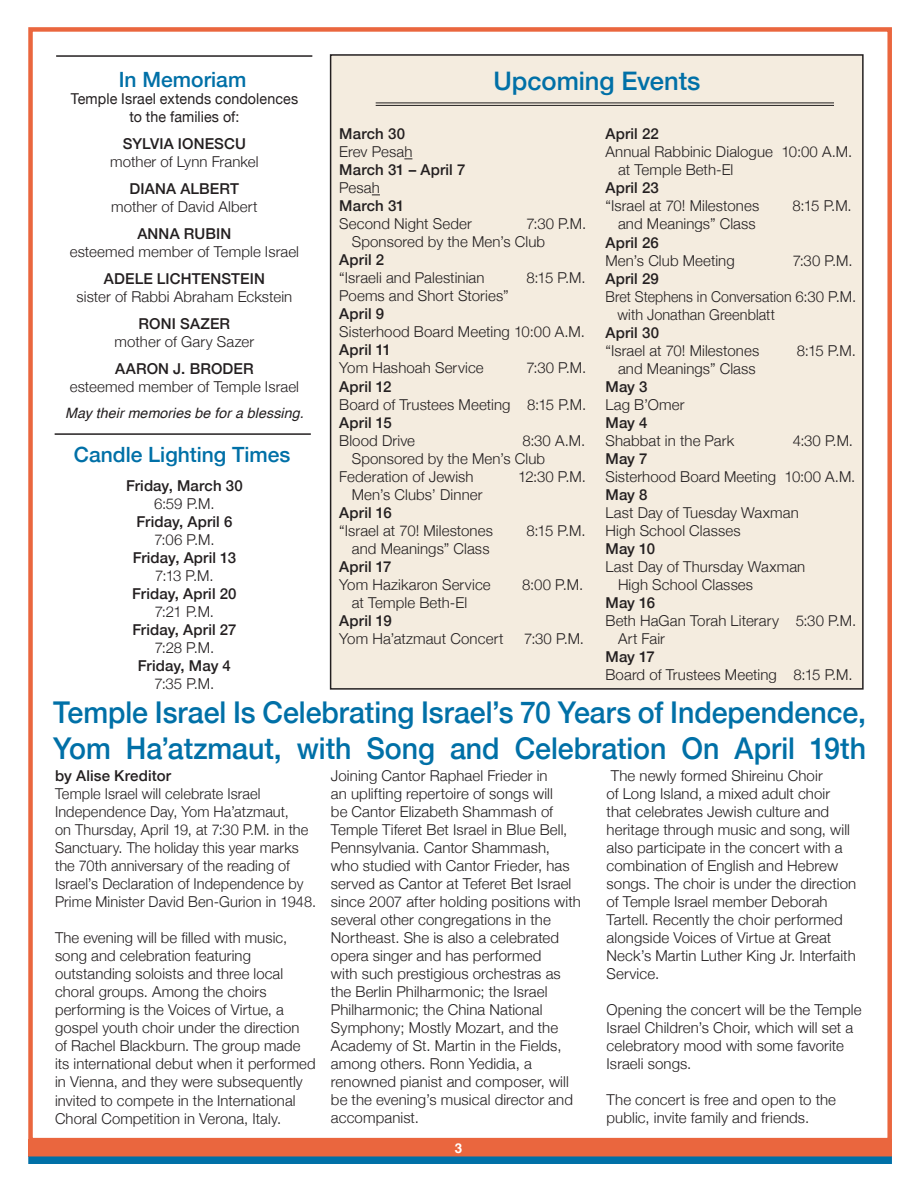
<style>
.page{position:relative;width:918px;height:1188px;background:#fff}
.page>*{position:absolute;margin:0;border:0;box-sizing:border-box;transform-origin:0 0}
.t1{font:500 30px/36px "Helvetica Neue";color:#0070a7;scale:.95 1}
.t2{font:500 25.5px "Helvetica Neue";color:#0070a7}
.t3{font:500 21px "Helvetica Neue";color:#0070a7}
.t4{font:300 15px/18px "Helvetica Neue";letter-spacing:.005em;color:#231f20}
.t5{font:500 15px "Helvetica Neue";letter-spacing:.01em;color:#231f20}
.t6{font:15px "Helvetica Neue";letter-spacing:.005em;color:#231f20;scale:.95 1}
.t7{font:300 15px "Helvetica Neue";letter-spacing:.005em;color:#231f20;scale:.94 1}
.t8{font:300 15px "Helvetica Neue";letter-spacing:.005em;color:#231f20;scale:.96 1}
.t9{font:italic 14.25px "Helvetica";letter-spacing:.005em;color:#231f20}
.Copy{font:700 13.5px "Helvetica";color:#fff}
</style>
<div class="page">
<div style="left:28px;top:1138px;width:863px;height:18px;background:#ea663e"></div>
<div style="left:330px;top:55px;width:532px;height:633px;background:#f4ecdf"></div>
<div style="left:330px;top:54px;width:533px;height:635px;border:2px solid #231f20"></div>
<div style="left:28px;top:27px;width:863px;height:1115px;border:4px solid #ea663e"></div>
<div style="left:28px;top:1156px;width:863px;height:7px;background:#0070a7"></div>
<hr style="left:56px;top:55px;width:256px;height:2px;background:#231f20">
<hr style="left:55px;top:433px;width:256px;height:2px;background:#231f20">
<hr style="left:375px;top:103px;width:458px;height:1px;background:#231f20">
<hr style="left:375px;top:105px;width:458px;height:1px;background:#231f20">
<p class="t2" style="left:493px;top:60px;width:208px">Upcoming Events</p>
<p class="t3" style="left:119px;top:63px;width:129px">In Memoriam</p>
<p class="t6" style="left:71px;top:88px;width:241px">Temple Israel extends condolences</p>
<p class="t6" style="left:129px;top:106px;width:117px">to the families of:</p>
<p class="t5" style="left:123px;top:132px;width:124px">SYLVIA IONESCU</p>
<p class="t4" style="left:110px;top:152px;width:150px">mother of Lynn Frankel</p>
<p class="t5" style="left:130px;top:177px;width:111px">DIANA ALBERT</p>
<p class="t4" style="left:111px;top:197px;width:148px">mother of David Albert</p>
<p class="t5" style="left:137px;top:222px;width:95px">ANNA RUBIN</p>
<p class="t4" style="left:70px;top:242px;width:231px">esteemed member of Temple Israel</p>
<p class="t5" style="left:104px;top:267px;width:162px">ADELE LICHTENSTEIN</p>
<p class="t4" style="left:76px;top:287px;width:217px">sister of Rabbi Abraham Eckstein</p>
<p class="t5" style="left:139px;top:312px;width:93px">RONI SAZER</p>
<p class="t4" style="left:115px;top:332px;width:141px">mother of Gary Sazer</p>
<p class="t5" style="left:115px;top:357px;width:140px">AARON J. BRODER</p>
<p class="t4" style="left:70px;top:377px;width:231px">esteemed member of Temple Israel</p>
<p class="t9" style="left:65px;top:402px;width:240px">May their memories be for a blessing.</p>
<p class="t5" style="left:339px;top:122px;width:67px">March 30</p>
<p class="t4" style="left:339px;top:142px;width:75px">Erev Pesah</p>
<p class="t5" style="left:339px;top:158px;width:128px">March 31 – April 7</p>
<p class="t4" style="left:339px;top:178px;width:42px">Pesah</p>
<p class="t5" style="left:339px;top:194px;width:67px">March 31</p>
<p class="t4" style="left:339px;top:214px;width:134px">Second Night Seder</p>
<p class="t4" style="left:526px;top:214px;width:61px">7:30 P.M.</p>
<p class="t4" style="left:351px;top:232px;width:195px">Sponsored by the Men’s Club</p>
<p class="t5" style="left:339px;top:248px;width:46px">April 2</p>
<p class="t4" style="left:339px;top:268px;width:147px">“Israeli and Palestinian</p>
<p class="t4" style="left:526px;top:268px;width:61px">8:15 P.M.</p>
<p class="t4" style="left:339px;top:286px;width:171px">Poems and Short Stories”</p>
<p class="t5" style="left:339px;top:302px;width:46px">April 9</p>
<p class="t4" style="left:339px;top:322px;width:247px">Sisterhood Board Meeting 10:00 A.M.</p>
<p class="t5" style="left:339px;top:338px;width:54px">April 11</p>
<p class="t4" style="left:339px;top:358px;width:146px">Yom Hashoah Service</p>
<p class="t4" style="left:526px;top:358px;width:61px">7:30 P.M.</p>
<p class="t5" style="left:339px;top:374px;width:54px">April 12</p>
<p class="t4" style="left:339px;top:394px;width:248px">Board of Trustees Meeting 8:15 P.M.</p>
<p class="t5" style="left:339px;top:410px;width:54px">April 15</p>
<p class="t4" style="left:339px;top:430px;width:77px">Blood Drive</p>
<p class="t4" style="left:522px;top:430px;width:64px">8:30 A.M.</p>
<p class="t4" style="left:351px;top:448px;width:195px">Sponsored by the Men’s Club</p>
<p class="t4" style="left:339px;top:466px;width:136px">Federation of Jewish</p>
<p class="t4" style="left:518px;top:466px;width:69px">12:30 P.M.</p>
<p class="t4" style="left:351px;top:484px;width:132px">Men’s Clubs’ Dinner</p>
<p class="t5" style="left:339px;top:500px;width:54px">April 16</p>
<p class="t4" style="left:339px;top:520px;width:155px">“Israel at 70! Milestones</p>
<p class="t4" style="left:526px;top:520px;width:61px">8:15 P.M.</p>
<p class="t4" style="left:351px;top:538px;width:139px">and Meanings” Class</p>
<p class="t5" style="left:339px;top:554px;width:54px">April 17</p>
<p class="t4" style="left:339px;top:574px;width:153px">Yom Hazikaron Service</p>
<p class="t4" style="left:522px;top:574px;width:62px">8:00 P.M.</p>
<p class="t4" style="left:351px;top:592px;width:117px">at Temple Beth-El</p>
<p class="t5" style="left:339px;top:608px;width:54px">April 19</p>
<p class="t4" style="left:339px;top:628px;width:166px">Yom Ha’atzmaut Concert</p>
<p class="t4" style="left:524px;top:628px;width:61px">7:30 P.M.</p>
<p class="t5" style="left:605px;top:122px;width:55px">April 22</p>
<p class="t4" style="left:605px;top:142px;width:248px">Annual Rabbinic Dialogue 10:00 A.M.</p>
<p class="t4" style="left:617px;top:160px;width:117px">at Temple Beth-El</p>
<p class="t5" style="left:605px;top:176px;width:55px">April 23</p>
<p class="t4" style="left:605px;top:196px;width:155px">“Israel at 70! Milestones</p>
<p class="t4" style="left:792px;top:196px;width:61px">8:15 P.M.</p>
<p class="t4" style="left:617px;top:214px;width:139px">and Meanings” Class</p>
<p class="t5" style="left:605px;top:230px;width:55px">April 26</p>
<p class="t4" style="left:605px;top:250px;width:131px">Men’s Club Meeting</p>
<p class="t4" style="left:792px;top:250px;width:61px">7:30 P.M.</p>
<p class="t5" style="left:605px;top:266px;width:55px">April 29</p>
<p class="t7" style="left:605px;top:284px;width:268px">Bret Stephens in Conversation 6:30 P.M.</p>
<p class="t8" style="left:617px;top:302px;width:166px">with Jonathan Greenblatt</p>
<p class="t5" style="left:605px;top:320px;width:55px">April 30</p>
<p class="t4" style="left:605px;top:340px;width:155px">“Israel at 70! Milestones</p>
<p class="t4" style="left:796px;top:340px;width:61px">8:15 P.M.</p>
<p class="t4" style="left:617px;top:358px;width:139px">and Meanings” Class</p>
<p class="t5" style="left:605px;top:374px;width:44px">May 3</p>
<p class="t4" style="left:605px;top:394px;width:80px">Lag B’Omer</p>
<p class="t5" style="left:605px;top:410px;width:44px">May 4</p>
<p class="t4" style="left:605px;top:430px;width:130px">Shabbat in the Park</p>
<p class="t4" style="left:792px;top:430px;width:62px">4:30 P.M.</p>
<p class="t5" style="left:605px;top:446px;width:44px">May 7</p>
<p class="t4" style="left:605px;top:466px;width:251px">Sisterhood Board Meeting 10:00 A.M.</p>
<p class="t5" style="left:605px;top:482px;width:44px">May 8</p>
<p class="t4" style="left:605px;top:502px;width:195px">Last Day of Tuesday Waxman</p>
<p class="t4" style="left:605px;top:520px;width:137px">High School Classes</p>
<p class="t5" style="left:605px;top:536px;width:51px">May 10</p>
<p class="t4" style="left:605px;top:556px;width:201px">Last Day of Thursday Waxman</p>
<p class="t4" style="left:617px;top:574px;width:137px">High School Classes</p>
<p class="t5" style="left:605px;top:590px;width:51px">May 16</p>
<p class="t4" style="left:605px;top:610px;width:252px">Beth HaGan Torah Literary 5:30 P.M.</p>
<p class="t4" style="left:617px;top:628px;width:48px">Art Fair</p>
<p class="t5" style="left:605px;top:644px;width:51px">May 17</p>
<p class="t4" style="left:605px;top:664px;width:248px">Board of Trustees Meeting 8:15 P.M.</p>
<p class="t3" style="left:74px;top:437px;width:218px">Candle Lighting Times</p>
<p class="t5" style="left:126px;top:473px;width:118px">Friday, March 30</p>
<p class="t4" style="left:154px;top:493px;width:62px">6:59 P.M.</p>
<p class="t5" style="left:136px;top:509px;width:97px">Friday, April 6</p>
<p class="t4" style="left:154px;top:529px;width:62px">7:06 P.M.</p>
<p class="t5" style="left:133px;top:545px;width:105px">Friday, April 13</p>
<p class="t4" style="left:155px;top:565px;width:60px">7:13 P.M.</p>
<p class="t5" style="left:132px;top:581px;width:106px">Friday, April 20</p>
<p class="t4" style="left:155px;top:601px;width:61px">7:21 P.M.</p>
<p class="t5" style="left:132px;top:617px;width:106px">Friday, April 27</p>
<p class="t4" style="left:155px;top:637px;width:61px">7:28 P.M.</p>
<p class="t5" style="left:138px;top:653px;width:94px">Friday, May 4</p>
<p class="t4" style="left:154px;top:673px;width:61px">7:35 P.M.</p>
<p class="t1" style="left:53px;top:691px;width:856px">Temple Israel Is Celebrating Israel’s 70 Years of Independence,<br>Yom Ha’atzmaut, with Song and Celebration On April 19th</p>
<p class="t5" style="left:55px;top:763px;width:117px">by Alise Kreditor</p>
<p class="t4" style="left:55px;top:783px;width:262px">Temple Israel will celebrate Israel Independence Day, Yom Ha’atzmaut,<br>on Thursday, April 19, at 7:30 P.M. in the Sanctuary. The holiday this year marks the 70th anniversary of the reading of Israel’s Declaration of Independence by Prime Minister David Ben-Gurion in 1948.</p>
<p class="t4" style="left:55px;top:927px;width:262px">The evening will be filled with music, song and celebration featuring outstanding soloists and three local choral groups. Among the choirs performing is the Voices of Virtue, a gospel youth choir under the direction<br>of Rachel Blackburn. The group made its international debut when it performed in Vienna, and they were subsequently invited to compete in the International Choral Competition in Verona, Italy.</p>
<p class="t4" style="left:331px;top:765px;width:251px">Joining Cantor Raphael Frieder in<br>an uplifting repertoire of songs will<br>be Cantor Elizabeth Shammash of Temple Tiferet Bet Israel in Blue Bell, Pennsylvania. Cantor Shammash, who studied with Cantor Frieder, has served as Cantor at Teferet Bet Israel since 2007 after holding positions with several other congregations in the Northeast. She is also a celebrated opera singer and has performed<br>with such prestigious orchestras as the Berlin Philharmonic; the Israel Philharmonic; the China National Symphony; Mostly Mozart, and the Academy of St. Martin in the Fields, among others. Ronn Yedidia, a renowned pianist and composer, will be the evening’s musical director and accompanist.</p>
<p class="t4" style="left:606px;top:765px;width:251px">The newly formed Shireinu Choir<br>of Long Island, a mixed adult choir that celebrates Jewish culture and heritage through music and song, will also participate in the concert with a combination of English and Hebrew songs. The choir is under the direction of Temple Israel member Deborah Tartell. Recently the choir performed alongside Voices of Virtue at Great Neck’s Martin Luther King Jr. Interfaith Service.</p>
<p class="t4" style="left:606px;top:999px;width:256px">Opening the concert will be the Temple<br>Israel Children’s Choir, which will set a celebratory mood with some favorite<br>Israeli songs.</p>
<p class="t4" style="left:606px;top:1089px;width:231px">The concert is free and open to the public, invite family and friends.</p>
<p class="Copy" style="left:454px;top:1137px;width:9px">3</p>
</div>
